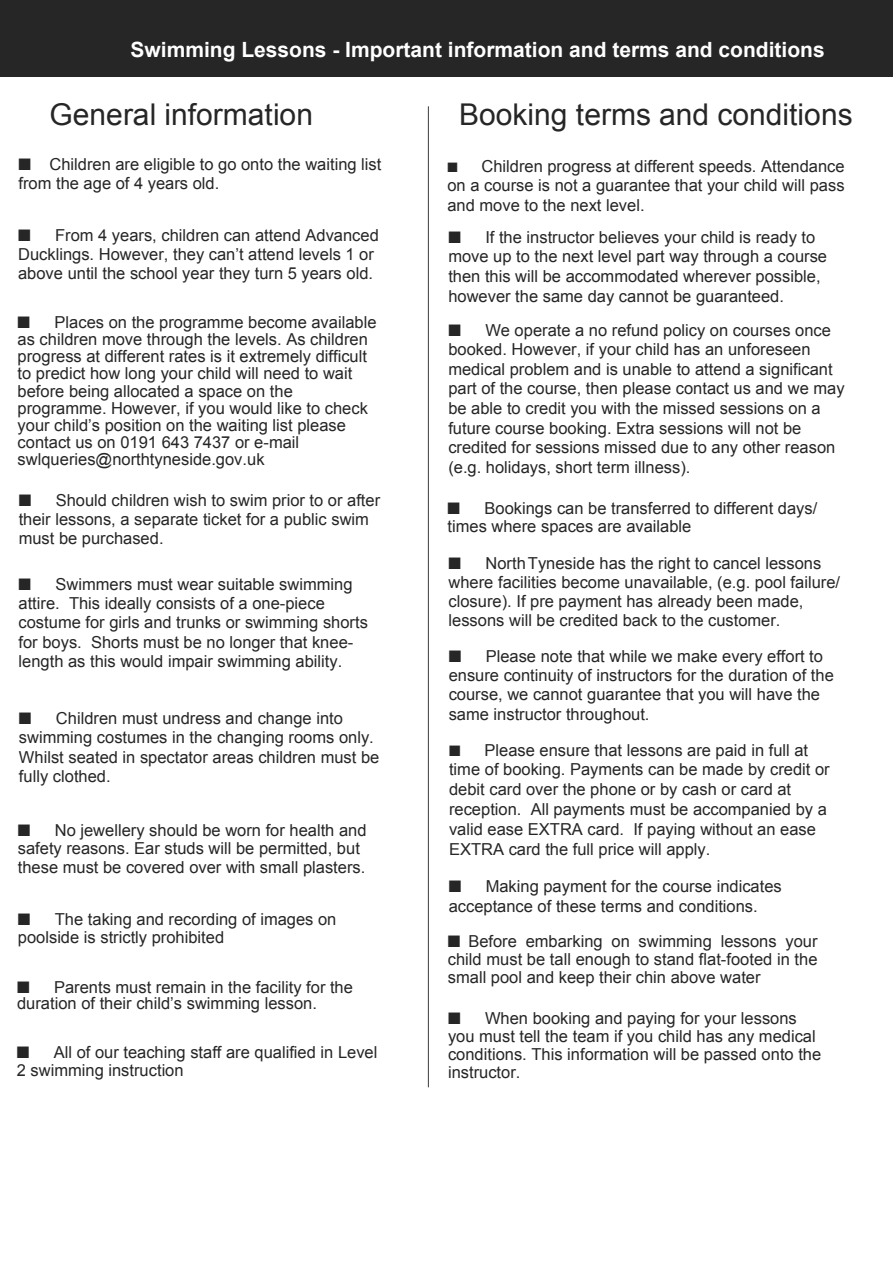
<style>
.page{position:relative;width:893px;height:1263px;background:#fff}
.page>*{position:absolute;margin:0;border:0;box-sizing:border-box;transform-origin:0 0}
.t1{font:30px "Arial";color:#272627}
.t2{font:700 21px "Arial";color:#fff}
.t3{font:16.5px/19.2px "Arial";color:#272627}
</style>
<div class="page">
<div style="left:0;top:0;width:893px;height:77px;background:#272627"></div>
<hr style="left:428px;top:106px;width:1px;height:981px;background:#272627">
<p class="t2" style="left:130px;top:36px;width:696px">Swimming Lessons - Important information and terms and conditions</p>
<h1 class="t1" style="left:50px;top:95px;width:265px">General information</h1>
<p class="t3" style="left:19px;top:155px;width:364px">■ Children are eligible to go onto the waiting list from the age of 4 years old.</p>
<p class="t3" style="left:18px;top:226px;width:362px">■ From 4 years, children can attend Advanced<br>Ducklings. However, they can’t attend levels 1 or above until the school year they turn 5 years old.</p>
<p class="t3" style="left:18px;top:314px;width:360px;line-height:17.1px">■ Places on the programme become available as children move through the levels. As children progress at different rates is it extremely difficult to predict how long your child will need to wait before being allocated a space on the programme. However, if you would like to check your child’s position on the waiting list please contact us on 0191 643 7437 or e-mail swlqueries@northtyneside.gov.uk</p>
<p class="t3" style="left:19px;top:491px;width:363px">■ Should children wish to swim prior to or after their lessons, a separate ticket for a public swim must be purchased.</p>
<p class="t3" style="left:19px;top:574px;width:351px">■ Swimmers must wear suitable swimming attire. This ideally consists of a one-piece costume for girls and trunks or swimming shorts for boys. Shorts must be no longer that knee&shy;length as this would impair swimming ability.</p>
<p class="t3" style="left:19px;top:709px;width:362px">■ Children must undress and change into swimming costumes in the changing rooms only.<br>Whilst seated in spectator areas children must be fully clothed.</p>
<p class="t3" style="left:18px;top:820px;width:350px">■ No jewellery should be worn for health and safety reasons. Ear studs will be permitted, but these must be covered over with small plasters.</p>
<p class="t3" style="left:18px;top:911px;width:320px;line-height:18px">■ The taking and recording of images on poolside is strictly prohibited</p>
<p class="t3" style="left:17px;top:980px;width:337px;line-height:15.8px">■ Parents must remain in the facility for the duration of their child’s swimming lesson.</p>
<p class="t3" style="left:17px;top:1044px;width:362px;line-height:18px">■ All of our teaching staff are qualified in Level<br>2 swimming instruction</p>
<h1 class="t1" style="left:459px;top:95px;width:395px">Booking terms and conditions</h1>
<p class="t3" style="left:447px;top:156px;width:399px;line-height:19.8px;text-align:justify">■ Children progress at different speeds. Attendance on a course is not a guarantee that your child will pass and move to the next level.</p>
<p class="t3" style="left:448px;top:227px;width:380px;line-height:19.6px">■ If the instructor believes your child is ready to move up to the next level part way through a course then this will be accommodated wherever possible, however the same day cannot be guaranteed.</p>
<p class="t3" style="left:448px;top:320px;width:398px">■ We operate a no refund policy on courses once booked. However, if your child has an unforeseen medical problem and is unable to attend a significant part of the course, then please contact us and we may be able to credit you with the missed sessions on a future course booking. Extra sessions will not be credited for sessions missed due to any other reason (e.g. holidays, short term illness).</p>
<p class="t3" style="left:448px;top:499px;width:371px;line-height:18px">■ Bookings can be transferred to different days/ times where spaces are available</p>
<p class="t3" style="left:449px;top:554px;width:393px">■ North Tyneside has the right to cancel lessons where facilities become unavailable, (e.g. pool failure/ closure). If pre payment has already been made, lessons will be credited back to the customer.</p>
<p class="t3" style="left:449px;top:647px;width:387px">■ Please note that while we make every effort to ensure continuity of instructors for the duration of the course, we cannot guarantee that you will have the same instructor throughout.</p>
<p class="t3" style="left:449px;top:740px;width:382px;line-height:19.8px">■ Please ensure that lessons are paid in full at time of booking. Payments can be made by credit or debit card over the phone or by cash or card at reception. All payments must be accompanied by a valid ease EXTRA card. If paying without an ease EXTRA card the full price will apply.</p>
<p class="t3" style="left:449px;top:877px;width:335px">■ Making payment for the course indicates acceptance of these terms and conditions.</p>
<p class="t3" style="left:448px;top:932px;width:371px;line-height:18px;text-align:justify">■ Before embarking on swimming lessons your child must be tall enough to stand flat-footed in the small pool and keep their chin above water</p>
<p class="t3" style="left:448px;top:1009px;width:375px;line-height:18.1px">■ When booking and paying for your lessons you must tell the team if you child has any medical conditions. This information will be passed onto the instructor.</p>
</div>
